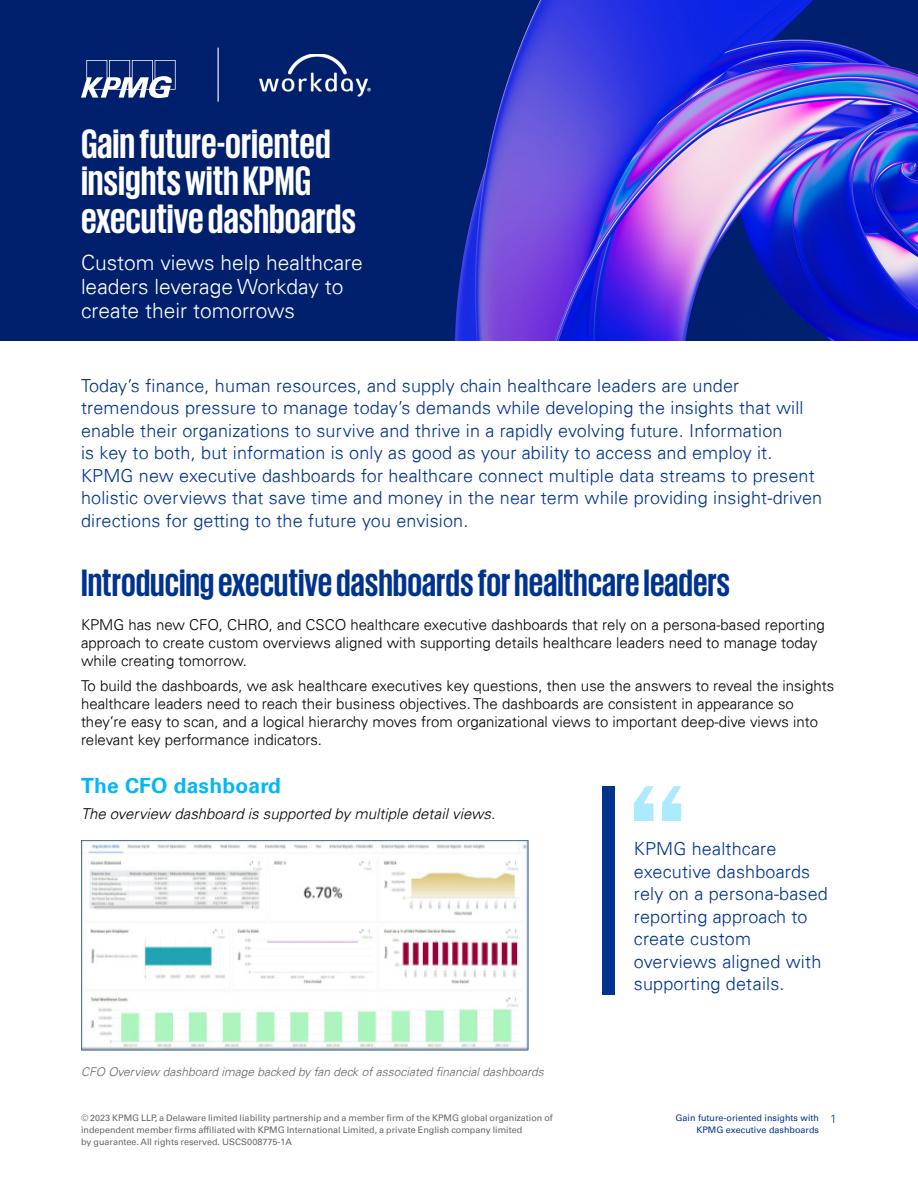
<style>
.page{position:relative;width:918px;height:1188px;background:#fff}
.page>*{position:absolute;margin:0;border:0;box-sizing:border-box;transform-origin:0 0}
.t1{font:700 42px/37.5px "KPMG";color:#fff}
.t2{font:700 39px "KPMG";color:#00338d}
.t3{font:300 21px/24px "Univers 45";color:#fff}
.t4{font:700 21px "Univers 65";letter-spacing:.01em;color:#00b8f5}
.t5{font:300 18px/22.5px "Univers 45";letter-spacing:.01em;color:#00338d}
.t6{font:300 15px/18px "Univers 45";color:#000}
.t7{font:italic 300 15px "Univers 45";color:#000}
.t8{font:italic 300 12px "Univers 45";color:#666}
.t9{font:300 12px "Univers 45";color:#00338d}
.t10{font:9px/12px "Univers 55 Roman";color:#666}
.t11{font:9px/12px "Univers 55 Roman";color:#00338d;text-align:right}
</style>
<div class="page">
<img style="left:0;top:0;width:918px;height:340px">
<svg style="left:81px;top:60px;width:95px;height:38px"></svg>
<img style="left:82px;top:840px;width:447px;height:211px">
<div style="left:602px;top:786px;width:13px;height:209px;background:#00338d"></div>
<svg style="left:634px;top:786px;width:47px;height:35px"></svg>
<img style="left:260px;top:54px;width:110px;height:43px">
<hr style="left:218px;top:48px;width:1px;height:54px;background:#fff">
<h1 class="t1" style="left:81px;top:124px;width:277px">Gain future-oriented insights with KPMG executive dashboards</h1>
<p class="t3" style="left:81px;top:251px;width:283px">Custom views help healthcare leaders leverage Workday to create their tomorrows</p>
<p class="t5" style="left:81px;top:374px;width:743px">Today’s finance, human resources, and supply chain healthcare leaders are under tremendous pressure to manage today’s demands while developing the insights that will enable their organizations to survive and thrive in a rapidly evolving future. Information<br>is key to both, but information is only as good as your ability to access and employ it.<br>KPMG new executive dashboards for healthcare connect multiple data streams to present holistic overviews that save time and money in the near term while providing insight-driven directions for getting to the future you envision.</p>
<h2 class="t2" style="left:81px;top:564px;width:651px">Introducing executive dashboards for healthcare leaders</h2>
<p class="t6" style="left:81px;top:616px;width:745px">KPMG has new CFO, CHRO, and CSCO healthcare executive dashboards that rely on a persona-based reporting approach to create custom overviews aligned with supporting details healthcare leaders need to manage today while creating tomorrow.</p>
<p class="t6" style="left:81px;top:677px;width:755px">To build the dashboards, we ask healthcare executives key questions, then use the answers to reveal the insights healthcare leaders need to reach their business objectives. The dashboards are consistent in appearance so they’re easy to scan, and a logical hierarchy moves from organizational views to important deep-dive views into relevant key performance indicators.</p>
<p class="t4" style="left:81px;top:774px;width:202px">The CFO dashboard</p>
<p class="t7" style="left:81px;top:804px;width:416px">The overview dashboard is supported by multiple detail views.</p>
<p class="t8" style="left:81px;top:1064px;width:464px">CFO Overview dashboard image backed by fan deck of associated financial dashboards</p>
<p class="t5" style="left:634px;top:837px;width:196px">KPMG healthcare executive dashboards rely on a persona-based reporting approach to create custom overviews aligned with supporting details.</p>
<p class="t10" style="left:81px;top:1112px;width:473px">© 2023 KPMG LLP, a Delaware limited liability partnership and a member firm of the KPMG global organization of independent member firms affiliated with KPMG International Limited, a private English company limited<br>by guarantee. All rights reserved. USCS008775-1A</p>
<p class="t11" style="left:676px;top:1112px;width:145px">Gain future-oriented insights with<br>KPMG executive dashboards</p>
<p class="t9" style="left:830px;top:1112px;width:8px">1</p>
</div>
